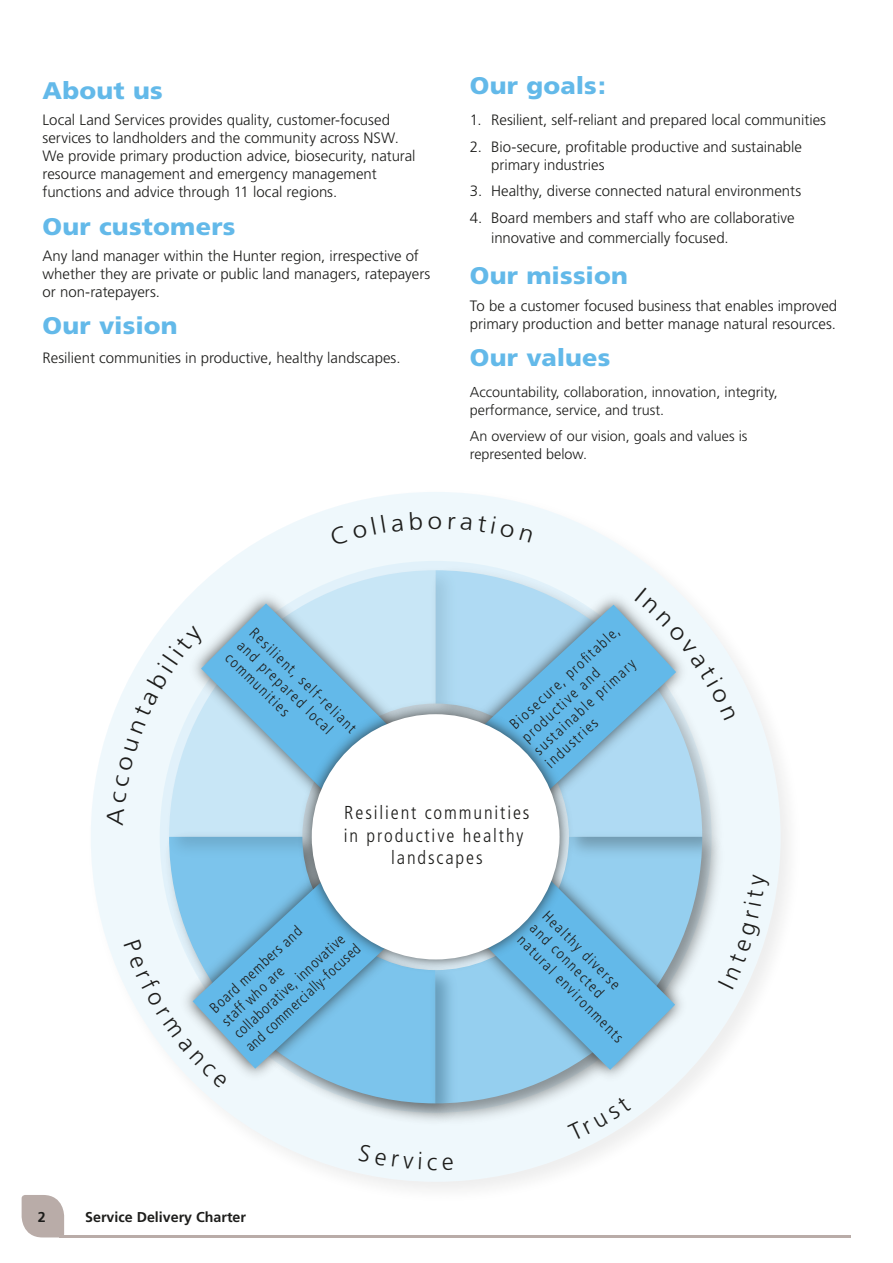
<style>
.page{position:relative;width:893px;height:1263px;background:#fff}
.page>*{position:absolute;margin:0;border:0;box-sizing:border-box;transform-origin:0 0}
.t1{font:900 24px "Frutiger CE";letter-spacing:.01em;color:#63b9e9;scale:1.05 1}
.t2{font:300 condensed 18.75px/22.5px "Frutiger LT Std";letter-spacing:.1em;color:#1d1d1b;text-align:center}
.text{font:300 15px/18px "Frutiger CE";color:#1d1d1b}
.t3{font:300 condensed 15px/17.5px "Frutiger LT Std";color:#1d1d1b}
.text-2{font:300 14.4px/18px "Frutiger LT Std";color:#1d1d1b}
.t4{font:700 14.25px "Frutiger LT Std";color:#1d1d1b}
</style>
<div class="page">
<svg style="left:22px;top:1195px;width:42px;height:42px"></svg>
<hr style="left:59px;top:1235px;width:791px;height:2px;background:#b9aca8">
<div style="left:91px;top:492px;width:690px;height:690px;background:#eff8fc;border-radius:50%"></div>
<svg style="left:169px;top:864px;width:257px;height:239px;fill:#7cc4ec"></svg>
<img style="left:160px;top:560px;width:266px;height:304px">
<svg style="left:169px;top:570px;width:257px;height:267px;fill:#c8e6f6"></svg>
<img style="left:426px;top:864px;width:304px;height:267px">
<svg style="left:436px;top:864px;width:266px;height:239px"></svg>
<img style="left:426px;top:560px;width:293px;height:304px">
<svg style="left:436px;top:570px;width:266px;height:267px;fill:#afdaf3"></svg>
<img style="left:466px;top:861px;width:228px;height:228px">
<svg style="left:485px;top:880px;width:190px;height:190px"></svg>
<div style="left:465px;top:586px;width:230px;height:225px;background:#afdaf3"></div>
<div style="left:174px;top:862px;width:230px;height:225px;background:#7cc4ec"></div>
<img style="left:182px;top:585px;width:228px;height:112px">
<img style="left:294px;top:697px;width:283px;height:280px">
<svg style="left:312px;top:714px;width:248px;height:245px;fill:#fff"></svg>
<svg style="left:106px;top:603px;width:285px;height:222px"></svg>
<svg style="left:484px;top:587px;width:252px;height:205px"></svg>
<svg style="left:124px;top:881px;width:261px;height:207px"></svg>
<svg style="left:567px;top:1095px;width:64px;height:46px"></svg>
<svg style="left:718px;top:875px;width:52px;height:114px"></svg>
<h3 class="t1" style="left:43px;top:76px;width:116px">About us</h3>
<p class="text" style="left:43px;top:111px;width:374px">Local Land Services provides quality, customer-focused services to landholders and the community across NSW.<br>We provide primary production advice, biosecurity, natural resource management and emergency management functions and advice through 11 local regions.</p>
<h3 class="t1" style="left:43px;top:212px;width:185px">Our customers</h3>
<p class="text" style="left:43px;top:247px;width:389px">Any land manager within the Hunter region, irrespective of whether they are private or public land managers, ratepayers or non-ratepayers.</p>
<h3 class="t1" style="left:43px;top:312px;width:130px">Our vision</h3>
<p class="text" style="left:43px;top:348px;width:360px">Resilient communities in productive, healthy landscapes.</p>
<h3 class="t1" style="left:470px;top:72px;width:131px">Our goals:</h3>
<p class="text" style="left:470px;top:111px;width:358px">1. Resilient, self-reliant and prepared local communities</p>
<p class="text" style="left:491px;top:137px;width:312px;text-indent:-21px">2. Bio-secure, profitable productive and sustainable primary industries</p>
<p class="text" style="left:470px;top:182px;width:333px">3. Healthy, diverse connected natural environments</p>
<p class="text" style="left:491px;top:207px;width:305px;line-height:19.8px;text-indent:-21px">4. Board members and staff who are collaborative innovative and commercially focused.</p>
<h3 class="t1" style="left:470px;top:261px;width:152px">Our mission</h3>
<p class="text" style="left:470px;top:296px;width:369px">To be a customer focused business that enables improved primary production and better manage natural resources.</p>
<h3 class="t1" style="left:470px;top:343px;width:135px">Our values</h3>
<p class="text-2" style="left:470px;top:383px;width:309px">Accountability, collaboration, innovation, integrity, performance, service, and trust.</p>
<p class="text-2" style="left:470px;top:427px;width:279px">An overview of our vision, goals and values is represented below.</p>
<p class="t3" style="left:258px;top:624px;width:144px;rotate:44deg">Resilient, self-reliant and prepared local communities</p>
<p class="t3" style="left:506px;top:720px;width:145px;rotate:-43deg">Biosecure, profi table, productive and sustainable primary industries</p>
<p class="t2" style="left:344px;top:802px;width:187px">Resilient communities in productive healthy landscapes</p>
<p class="t3" style="left:206px;top:1004px;width:152px;rotate:-43deg">Board members and<br>staff who are collaborative, innovative and commercially-focused</p>
<p class="t4" style="left:38px;top:1208px;width:9px">2</p>
<p class="t4" style="left:85px;top:1208px;width:162px">Service Delivery Charter</p>
<p class="t3" style="left:551px;top:907px;width:145px;rotate:45deg">Healthy diverse<br>and connected natural environments</p>
</div>
